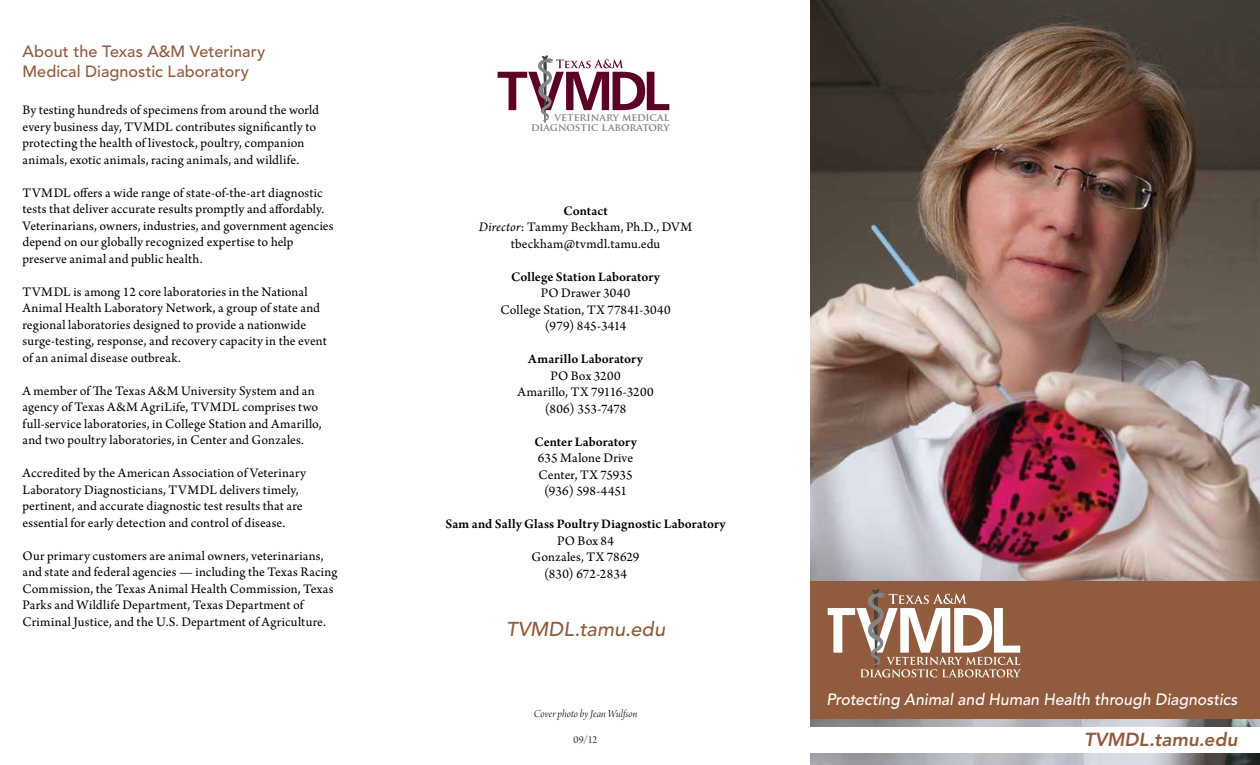
<style>
.page{position:relative;width:1260px;height:765px;background:#fff}
.page>*{position:absolute;margin:0;border:0;box-sizing:border-box;transform-origin:0 0}
.t1{font:700 55px "Frutiger LT Std";letter-spacing:-.075em;color:#5d0025}
.t2{font:italic 500 20px "Avenir";letter-spacing:.005em;color:#915b3d}
.t3{font:italic 800 18.75px "Avenir";letter-spacing:.005em;color:#915b3d}
.t4{font:500 16.25px/19.5px "Avenir";color:#915b3d}
.t5{font:italic 500 16.25px "Avenir";letter-spacing:.005em;color:#fff;scale:.96 1}
.t6{font:13.75px/16.5px "Arno Pro";letter-spacing:.01em;color:#000}
.t7{font:600 13.75px "Arno Pro";letter-spacing:.005em;color:#000}
.t8{font:11.25px "Arno Pro Light Italic Display";letter-spacing:.01em;color:#000}
.t9{font:11.25px "Arno Pro Light Display";color:#000}
.t10{font:700 10.5px/10.8px "Trajan Pro";letter-spacing:-.015em;color:#808285;text-align:right}
.s1{font-weight:600}
.s2{font-style:italic}
</style>
<div class="page">
<svg style="left:538px;top:55px;width:86px;height:68px"></svg>
<img style="left:810px;top:0;width:450px;height:765px">
<div style="left:810px;top:581px;width:450px;height:138px;background:#915b3d"></div>
<div style="left:810px;top:727px;width:450px;height:25px;background:#fff"></div>
<svg style="left:828px;top:589px;width:193px;height:88px"></svg>
<p class="t4" style="left:22px;top:42px;width:244px">About the Texas A&amp;M Veterinary<br>Medical Diagnostic Laboratory</p>
<p class="t6" style="left:22px;top:103px;width:298px">By testing hundreds of specimens from around the world every business day, TVMDL contributes significantly to protecting the health of livestock, poultry, companion animals, exotic animals, racing animals, and wildlife.</p>
<p class="t6" style="left:22px;top:185px;width:313px">TVMDL offers a wide range of state-of-the-art diagnostic tests that deliver accurate results promptly and affordably.<br>Veterinarians, owners, industries, and government agencies depend on our globally recognized expertise to help preserve animal and public health.</p>
<p class="t6" style="left:22px;top:284px;width:306px">TVMDL is among 12 core laboratories in the National Animal Health Laboratory Network, a group of state and regional laboratories designed to provide a nationwide surge-testing, response, and recovery capacity in the event of an animal disease outbreak.</p>
<p class="t6" style="left:22px;top:383px;width:301px">A member of The Texas A&amp;M University System and an agency of Texas A&amp;M AgriLife, TVMDL comprises two full-service laboratories, in College Station and Amarillo, and two poultry laboratories, in Center and Gonzales.</p>
<p class="t6" style="left:22px;top:466px;width:285px">Accredited by the American Association of Veterinary Laboratory Diagnosticians, TVMDL delivers timely, pertinent, and accurate diagnostic test results that are essential for early detection and control of disease.</p>
<p class="t6" style="left:22px;top:548px;width:317px">Our primary customers are animal owners, veterinarians, and state and federal agencies — including the Texas Racing Commission, the Texas Animal Health Commission, Texas Parks and Wildlife Department, Texas Department of Criminal Justice, and the U.S. Department of Agriculture.</p>
<h1 class="t1" style="left:497px;top:59px;width:174px">TVMDL</h1>
<p class="t10" style="left:531px;top:111px;width:140px">VETERINARY MEDICAL<br>DIAGNOSTIC LABORATORY</p>
<p class="t6" style="left:479px;top:203px;width:215px;text-align:center"><span class="s1">Contact<br></span><span class="s2">Director</span>: Tammy Beckham, Ph.D., DVM tbeckham@tvmdl.tamu.edu</p>
<p class="t7" style="left:511px;top:269px;width:150px">College Station Laboratory</p>
<p class="t6" style="left:500px;top:286px;width:172px;text-align:center">PO Drawer 3040<br>College Station, TX 77841-3040 (979) 845-3414</p>
<p class="t7" style="left:528px;top:351px;width:116px">Amarillo Laboratory</p>
<p class="t6" style="left:518px;top:368px;width:138px;text-align:center">PO Box 3200<br>Amarillo, TX 79116-3200 (806) 353-7478</p>
<p class="t7" style="left:534px;top:434px;width:104px">Center Laboratory</p>
<p class="t6" style="left:538px;top:451px;width:97px;text-align:center">635 Malone Drive<br>Center, TX 75935 (936) 598-4451</p>
<p class="t7" style="left:445px;top:516px;width:282px">Sam and Sally Glass Poultry Diagnostic Laboratory</p>
<p class="t6" style="left:532px;top:533px;width:109px;text-align:center">PO Box 84<br>Gonzales, TX 78629 (830) 672-2834</p>
<h2 class="t2" style="left:506px;top:618px;width:161px">TVMDL.tamu.edu</h2>
<p class="t8" style="left:534px;top:707px;width:105px">Cover photo by Jean Wulfson</p>
<p class="t9" style="left:574px;top:733px;width:25px">09/12</p>
<p class="t5" style="left:827px;top:690px;width:430px">Protecting Animal and Human Health through Diagnostics</p>
<h3 class="t3" style="left:1084px;top:729px;width:155px">TVMDL.tamu.edu</h3>
</div>
